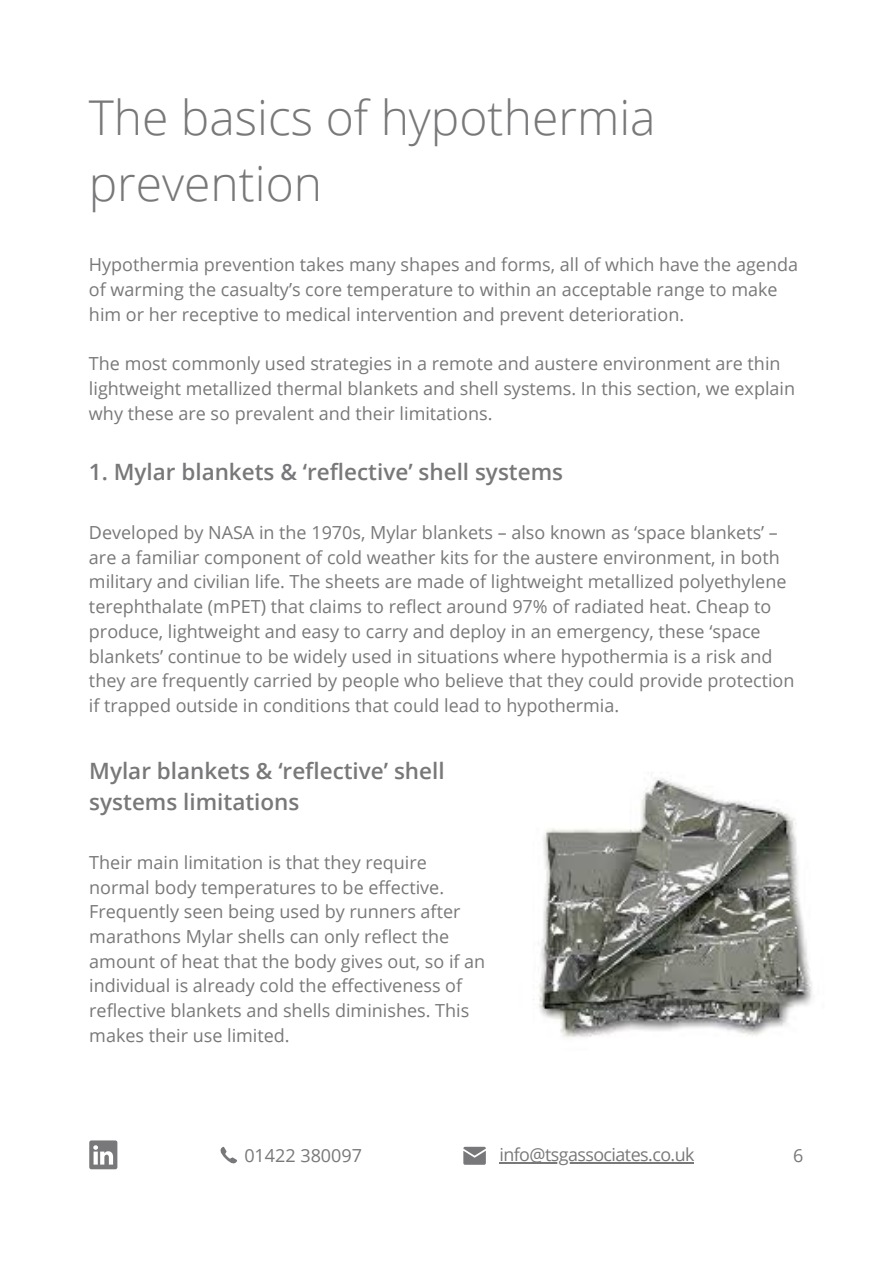
<style>
.page{position:relative;width:893px;height:1264px;background:#fff}
.page>*{position:absolute;margin:0;border:0;box-sizing:border-box;transform-origin:0 0}
.t1{font:300 48px/66.3px "Open Sans";color:#78787a}
.t2{font:600 22.5px/31.5px "Open Sans";color:#78787a}
.t3{font:18px/24.8px "Open Sans";color:#78787a}
.t4{font:17.85px "Open Sans";letter-spacing:-.03em;color:#78787a}
</style>
<div class="page">
<svg style="left:89px;top:1140px;width:28px;height:29px"></svg>
<svg style="left:220px;top:1146px;width:17px;height:18px"></svg>
<img style="left:538px;top:778px;width:275px;height:259px">
<svg style="left:463px;top:1146px;width:23px;height:18px"></svg>
<hr style="left:499px;top:1161px;width:195px;height:2px;background:#78787a">
<h1 class="t1" style="left:89px;top:83px;width:568px">The basics of hypothermia prevention</h1>
<p class="t3" style="left:89px;top:252px;width:710px">Hypothermia prevention takes many shapes and forms, all of which have the agenda of warming the casualty’s core temperature to within an acceptable range to make him or her receptive to medical intervention and prevent deterioration.</p>
<p class="t3" style="left:89px;top:351px;width:707px">The most commonly used strategies in a remote and austere environment are thin lightweight metallized thermal blankets and shell systems. In this section, we explain why these are so prevalent and their limitations.</p>
<p class="t2" style="left:89px;top:456px;width:475px">1. Mylar blankets &amp; ‘reflective’ shell systems</p>
<p class="t3" style="left:89px;top:519px;width:707px">Developed by NASA in the 1970s, Mylar blankets – also known as ‘space blankets’ – are a familiar component of cold weather kits for the austere environment, in both military and civilian life. The sheets are made of lightweight metallized polyethylene terephthalate (mPET) that claims to reflect around 97% of radiated heat. Cheap to produce, lightweight and easy to carry and deploy in an emergency, these ‘space blankets’ continue to be widely used in situations where hypothermia is a risk and they are frequently carried by people who believe that they could provide protection if trapped outside in conditions that could lead to hypothermia.</p>
<p class="t2" style="left:89px;top:754px;width:357px">Mylar blankets &amp; ‘reflective’ shell systems limitations</p>
<p class="t3" style="left:89px;top:849px;width:397px">Their main limitation is that they require normal body temperatures to be effective.<br>Frequently seen being used by runners after marathons Mylar shells can only reflect the amount of heat that the body gives out, so if an individual is already cold the effectiveness of reflective blankets and shells diminishes. This makes their use limited.</p>
<p class="t3" style="left:244px;top:1142px;width:119px">01422 380097</p>
<p class="t4" style="left:499px;top:1141px;width:197px">info@tsgassociates.co.uk</p>
<p class="t3" style="left:793px;top:1142px;width:12px">6</p>
</div>
